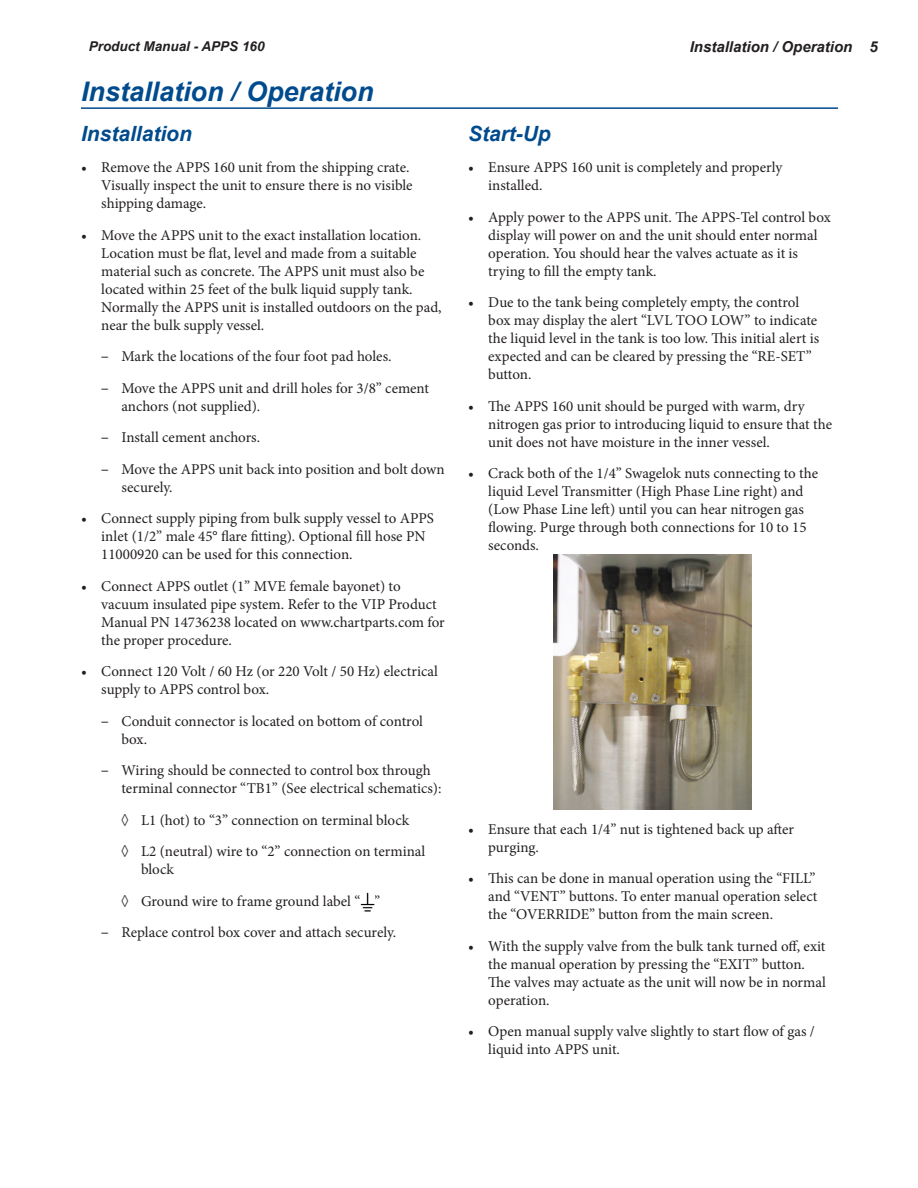
<style>
.page{position:relative;width:918px;height:1188px;background:#fff}
.page>*{position:absolute;margin:0;border:0;box-sizing:border-box;transform-origin:0 0}
.Heading_1{font:italic 700 27px "Arial";color:#004b8d}
.Heading_2{font:italic 700 21px "Arial";color:#004b8d}
.t1{font:15px/18px "Minion Pro";color:#231f20}
.t2{font:italic 700 15px "Arial";color:#231f20}
.t3{font:italic 700 13.5px "Arial";color:#231f20}
.s1{font-family:"Myriad Pro"}
</style>
<div class="page">
<hr style="left:81px;top:107px;width:757px;height:2px;background:#004b8d">
<img style="left:361px;top:892px;width:13px;height:20px">
<img style="left:553px;top:554px;width:199px;height:256px">
<p class="t3" style="left:89px;top:37px;width:177px">Product Manual - APPS 160</p>
<p class="t2" style="left:690px;top:37px;width:189px">Installation / Operation 5</p>
<p class="Heading_1" style="left:81px;top:74px;width:294px">Installation / Operation</p>
<p class="Heading_2" style="left:81px;top:120px;width:112px">Installation</p>
<p class="t1" style="left:101px;top:158px;width:313px;text-indent:-20px">• Remove the APPS 160 unit from the shipping crate.<br>Visually inspect the unit to ensure there is no visible shipping damage.</p>
<p class="t1" style="left:101px;top:226px;width:342px;text-indent:-20px">• Move the APPS unit to the exact installation location.<br>Location must be flat, level and made from a suitable material such as concrete. The APPS unit must also be located within 25 feet of the bulk liquid supply tank.<br>Normally the APPS unit is installed outdoors on the pad, near the bulk supply vessel.</p>
<p class="t1" style="left:101px;top:347px;width:290px"><span class="s1">–</span> Mark the locations of the four foot pad holes.</p>
<p class="t1" style="left:122px;top:379px;width:309px;text-indent:-20px"><span class="s1">–</span> Move the APPS unit and drill holes for 3/8” cement anchors (not supplied).</p>
<p class="t1" style="left:101px;top:428px;width:159px"><span class="s1">–</span> Install cement anchors.</p>
<p class="t1" style="left:122px;top:460px;width:325px;text-indent:-20px"><span class="s1">–</span> Move the APPS unit back into position and bolt down securely.</p>
<p class="t1" style="left:101px;top:509px;width:334px;text-indent:-20px">• Connect supply piping from bulk supply vessel to APPS inlet (1/2” male 45° flare fitting). Optional fill hose PN<br>11000920 can be used for this connection.</p>
<p class="t1" style="left:101px;top:577px;width:345px;text-indent:-20px">• Connect APPS outlet (1” MVE female bayonet) to vacuum insulated pipe system. Refer to the VIP Product Manual PN 14736238 located on www.chartparts.com for the proper procedure.</p>
<p class="t1" style="left:101px;top:662px;width:338px;text-indent:-20px">• Connect 120 Volt / 60 Hz (or 220 Volt / 50 Hz) electrical supply to APPS control box.</p>
<p class="t1" style="left:122px;top:712px;width:303px;text-indent:-20px"><span class="s1">–</span> Conduit connector is located on bottom of control box.</p>
<p class="t1" style="left:122px;top:761px;width:322px;text-indent:-20px"><span class="s1">–</span> Wiring should be connected to control box through terminal connector “TB1” (See electrical schematics):</p>
<p class="t1" style="left:121px;top:811px;width:290px">◊ L1 (hot) to “3” connection on terminal block</p>
<p class="t1" style="left:141px;top:842px;width:286px;text-indent:-20px">◊ L2 (neutral) wire to “2” connection on terminal block</p>
<p class="t1" style="left:121px;top:892px;width:261px">◊ Ground wire to frame ground label “ ”</p>
<p class="t1" style="left:101px;top:923px;width:295px"><span class="s1">–</span> Replace control box cover and attach securely.</p>
<p class="Heading_2" style="left:468px;top:120px;width:84px">Start-Up</p>
<p class="t1" style="left:488px;top:158px;width:296px;text-indent:-20px">• Ensure APPS 160 unit is completely and properly installed.</p>
<p class="t1" style="left:488px;top:208px;width:344px;text-indent:-20px">• Apply power to the APPS unit. The APPS-Tel control box display will power on and the unit should enter normal operation. You should hear the valves actuate as it is trying to fill the empty tank.</p>
<p class="t1" style="left:488px;top:293px;width:332px;text-indent:-20px">• Due to the tank being completely empty, the control box may display the alert “LVL TOO LOW” to indicate the liquid level in the tank is too low. This initial alert is expected and can be cleared by pressing the “RE-SET” button.</p>
<p class="t1" style="left:488px;top:397px;width:345px;text-indent:-20px">• The APPS 160 unit should be purged with warm, dry nitrogen gas prior to introducing liquid to ensure that the unit does not have moisture in the inner vessel.</p>
<p class="t1" style="left:488px;top:464px;width:332px;text-indent:-20px">• Crack both of the 1/4” Swagelok nuts connecting to the liquid Level Transmitter (High Phase Line right) and (Low Phase Line left) until you can hear nitrogen gas flowing. Purge through both connections for 10 to 15 seconds.</p>
<p class="t1" style="left:488px;top:820px;width:307px;text-indent:-20px">• Ensure that each 1/4” nut is tightened back up after purging.</p>
<p class="t1" style="left:488px;top:869px;width:331px;text-indent:-20px">• This can be done in manual operation using the “FILL” and “VENT” buttons. To enter manual operation select the “OVERRIDE” button from the main screen.</p>
<p class="t1" style="left:488px;top:937px;width:339px;text-indent:-20px">• With the supply valve from the bulk tank turned off, exit the manual operation by pressing the “EXIT” button.<br>The valves may actuate as the unit will now be in normal operation.</p>
<p class="t1" style="left:488px;top:1022px;width:328px;text-indent:-20px">• Open manual supply valve slightly to start flow of gas / liquid into APPS unit.</p>
</div>
